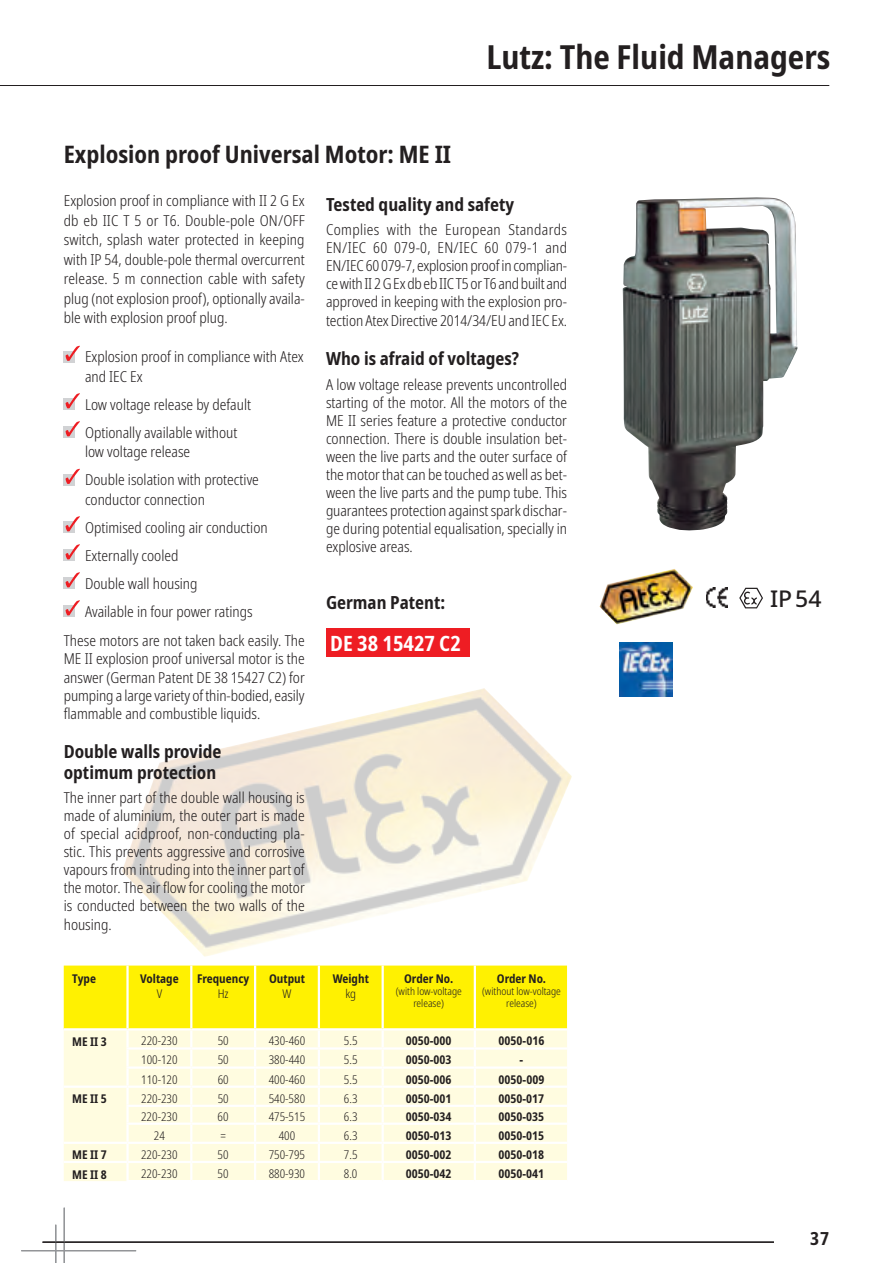
<style>
.page{position:relative;width:893px;height:1263px;background:#fff}
.page>*{position:absolute;margin:0;border:0;box-sizing:border-box;transform-origin:0 0}
.t1{font:700 condensed 33px "Noto Sans";color:#231f20}
.t2{font:700 condensed 24px "Noto Sans";color:#231f20}
.t3{font:500 22.95px "Noto Sans";color:#231f20}
.t4{font:700 condensed 21px "Noto Sans";color:#fff}
.t5{font:700 condensed 18px/21px "Noto Sans";color:#231f20}
.t6{font:300 condensed 15px/18px "Noto Sans";color:#231f20;text-align:justify}
.t7{font:700 condensed 12px "Noto Sans";color:#231f20}
.t8{font:300 condensed 12px "Noto Sans";color:#231f20}
.t9{font:300 condensed 10.5px/12px "Noto Sans";color:#231f20;text-align:center}
</style>
<div class="page">
<img style="left:122px;top:688px;width:450px;height:269px">
<img style="left:600px;top:569px;width:93px;height:55px">
<img style="left:623px;top:197px;width:174px;height:333px">
<img style="left:619px;top:643px;width:54px;height:53px">
<svg style="left:739px;top:588px;width:24px;height:20px"></svg>
<img style="left:706px;top:588px;width:21px;height:19px">
<hr style="left:0;top:85px;width:829px;height:1px;background:#231f20">
<hr style="left:55px;top:1225px;width:1px;height:38px;background:#939598">
<hr style="left:64px;top:1208px;width:1px;height:55px;background:#939598">
<hr style="left:21px;top:1250px;width:115px;height:1px;background:#939598">
<hr style="left:43px;top:1242px;width:731px;height:1px;background:#231f20">
<div style="left:326px;top:628px;width:144px;height:29px;background:#ee1d23"></div>
<svg style="left:64px;top:965px;width:503px;height:215px"></svg>
<hr style="left:64px;top:1142px;width:64px;height:2px;background:#fff">
<svg style="left:64px;top:351px;width:11px;height:11px"></svg>
<svg style="left:66px;top:346px;width:14px;height:15px"></svg>
<svg style="left:64px;top:399px;width:11px;height:11px"></svg>
<svg style="left:66px;top:393px;width:14px;height:15px"></svg>
<svg style="left:64px;top:427px;width:11px;height:11px"></svg>
<svg style="left:66px;top:421px;width:14px;height:15px"></svg>
<svg style="left:64px;top:474px;width:11px;height:11px"></svg>
<svg style="left:66px;top:469px;width:14px;height:15px"></svg>
<svg style="left:64px;top:522px;width:11px;height:11px"></svg>
<svg style="left:66px;top:516px;width:14px;height:15px"></svg>
<svg style="left:64px;top:550px;width:11px;height:11px"></svg>
<svg style="left:66px;top:544px;width:14px;height:15px"></svg>
<svg style="left:64px;top:578px;width:11px;height:11px"></svg>
<svg style="left:66px;top:572px;width:14px;height:15px"></svg>
<svg style="left:64px;top:606px;width:11px;height:11px"></svg>
<svg style="left:66px;top:600px;width:14px;height:15px"></svg>
<h2 class="t2" style="left:64px;top:137px;width:389px">Explosion proof Universal Motor: ME II</h2>
<h1 class="t1" style="left:486px;top:33px;width:345px">Lutz: The Fluid Managers</h1>
<p class="t6" style="left:64px;top:191px;width:243px;line-height:19.5px">Explosion proof in compliance with II 2 G Ex db eb IIC T 5 or T6. Double-pole ON/OFF switch, splash water protected in keeping with IP 54, double-pole thermal overcurrent release. 5 m connection cable with safety plug (not explosion proof), optionally availa&shy;ble with explosion proof plug.</p>
<p class="t6" style="left:85px;top:347px;width:220px;line-height:19.5px">Explosion proof in compliance with Atex and IEC Ex</p>
<p class="t6" style="left:85px;top:391px;width:167px;line-height:28px">Low voltage release by default<br>Optionally available without</p>
<p class="t6" style="left:85px;top:438px;width:175px;line-height:28px">low voltage release<br>Double isolation with protective</p>
<p class="t6" style="left:85px;top:486px;width:184px;line-height:28px;text-align:left">conductor connection<br>Optimised cooling air conduction<br>Externally cooled<br>Double wall housing<br>Available in four power ratings</p>
<p class="t6" style="left:64px;top:632px;width:242px">These motors are not taken back easily. The ME II explosion proof universal motor is the answer (German Patent DE 38 15427 C2) for pumping a large variety of thin-bodied, easily flammable and combustible liquids.</p>
<p class="t5" style="left:64px;top:741px;width:159px">Double walls provide optimum protection</p>
<p class="t6" style="left:64px;top:789px;width:242px">The inner part of the double wall housing is made of aluminium, the outer part is made of special acidproof, non-conducting pla&shy;stic. This prevents aggressive and corrosive vapours from intruding into the inner part of the motor. The air flow for cooling the motor is conducted between the two walls of the</p>
<p class="t6" style="left:64px;top:916px;width:49px">housing.</p>
<p class="t5" style="left:326px;top:194px;width:190px">Tested quality and safety</p>
<p class="t6" style="left:326px;top:221px;width:243px">Complies with the European Standards EN/IEC 60 079-0, EN/IEC 60 079-1 and EN/IEC 60 079-7, explosion proof in complian&shy;ce with II 2 G Ex db eb IIC T5 or T6 and built and approved in keeping with the explosion pro-</p>
<p class="t6" style="left:326px;top:312px;width:243px">tection Atex Directive 2014/34/EU and IEC Ex.</p>
<p class="t5" style="left:326px;top:349px;width:195px">Who is afraid of voltages?</p>
<p class="t6" style="left:326px;top:376px;width:243px">A low voltage release prevents uncontrolled starting of the motor. All the motors of the ME II series feature a protective conductor connection. There is double insulation bet&shy;ween the live parts and the outer surface of the motor that can be touched as well as bet&shy;ween the live parts and the pump tube. This guarantees protection against spark dischar&shy;ge during potential equalisation, specially in explosive areas.</p>
<p class="t5" style="left:326px;top:592px;width:121px">German Patent:</p>
<h3 class="t4" style="left:330px;top:628px;width:132px">DE 38 15427 C2</h3>
<p class="t7" style="left:72px;top:970px;width:25px">Type</p>
<p class="t7" style="left:140px;top:970px;width:40px">Voltage</p>
<p class="t8" style="left:157px;top:985px;width:7px">V</p>
<p class="t7" style="left:197px;top:970px;width:54px">Frequency</p>
<p class="t8" style="left:218px;top:985px;width:12px">Hz</p>
<p class="t7" style="left:269px;top:970px;width:37px">Output</p>
<p class="t8" style="left:282px;top:985px;width:10px">W</p>
<p class="t7" style="left:333px;top:970px;width:38px">Weight</p>
<p class="t8" style="left:345px;top:985px;width:12px">kg</p>
<p class="t7" style="left:404px;top:970px;width:51px">Order No.</p>
<p class="t9" style="left:396px;top:985px;width:68px">(with low-voltage release)</p>
<p class="t7" style="left:497px;top:970px;width:51px">Order No.</p>
<p class="t9" style="left:482px;top:985px;width:80px">(without low-voltage release)</p>
<p class="t7" style="left:72px;top:1033px;width:36px">ME II 3</p>
<p class="t8" style="left:141px;top:1032px;width:38px">220-230</p>
<p class="t8" style="left:218px;top:1032px;width:13px">50</p>
<p class="t8" style="left:269px;top:1032px;width:38px">430-460</p>
<p class="t8" style="left:344px;top:1032px;width:15px">5.5</p>
<p class="t7" style="left:406px;top:1032px;width:47px">0050-000</p>
<p class="t7" style="left:499px;top:1032px;width:47px">0050-016</p>
<p class="t8" style="left:141px;top:1052px;width:38px">100-120</p>
<p class="t8" style="left:218px;top:1052px;width:13px">50</p>
<p class="t8" style="left:269px;top:1052px;width:38px">380-440</p>
<p class="t8" style="left:344px;top:1052px;width:15px">5.5</p>
<p class="t7" style="left:406px;top:1051px;width:47px">0050-003</p>
<p class="t7" style="left:520px;top:1051px;width:5px">-</p>
<p class="t8" style="left:141px;top:1071px;width:38px">110-120</p>
<p class="t8" style="left:218px;top:1071px;width:13px">60</p>
<p class="t8" style="left:269px;top:1071px;width:38px">400-460</p>
<p class="t8" style="left:344px;top:1071px;width:15px">5.5</p>
<p class="t7" style="left:406px;top:1070px;width:47px">0050-006</p>
<p class="t7" style="left:499px;top:1070px;width:47px">0050-009</p>
<p class="t7" style="left:72px;top:1090px;width:36px">ME II 5</p>
<p class="t8" style="left:141px;top:1090px;width:38px">220-230</p>
<p class="t8" style="left:218px;top:1090px;width:13px">50</p>
<p class="t8" style="left:269px;top:1090px;width:38px">540-580</p>
<p class="t8" style="left:344px;top:1090px;width:15px">6.3</p>
<p class="t7" style="left:406px;top:1090px;width:47px">0050-001</p>
<p class="t7" style="left:499px;top:1090px;width:47px">0050-017</p>
<p class="t8" style="left:141px;top:1108px;width:38px">220-230</p>
<p class="t8" style="left:218px;top:1108px;width:13px">60</p>
<p class="t8" style="left:269px;top:1108px;width:38px">475-515</p>
<p class="t8" style="left:344px;top:1108px;width:15px">6.3</p>
<p class="t7" style="left:406px;top:1108px;width:47px">0050-034</p>
<p class="t7" style="left:499px;top:1108px;width:47px">0050-035</p>
<p class="t8" style="left:154px;top:1127px;width:13px">24</p>
<p class="t8" style="left:220px;top:1127px;width:7px">=</p>
<p class="t8" style="left:279px;top:1127px;width:18px">400</p>
<p class="t8" style="left:344px;top:1127px;width:15px">6.3</p>
<p class="t7" style="left:406px;top:1127px;width:47px">0050-013</p>
<p class="t7" style="left:499px;top:1127px;width:47px">0050-015</p>
<p class="t7" style="left:72px;top:1146px;width:36px">ME II 7</p>
<p class="t8" style="left:141px;top:1146px;width:38px">220-230</p>
<p class="t8" style="left:218px;top:1146px;width:13px">50</p>
<p class="t8" style="left:269px;top:1146px;width:38px">750-795</p>
<p class="t8" style="left:344px;top:1146px;width:15px">7.5</p>
<p class="t7" style="left:406px;top:1146px;width:47px">0050-002</p>
<p class="t7" style="left:499px;top:1146px;width:47px">0050-018</p>
<p class="t7" style="left:72px;top:1165px;width:36px">ME II 8</p>
<p class="t8" style="left:141px;top:1165px;width:38px">220-230</p>
<p class="t8" style="left:218px;top:1165px;width:13px">50</p>
<p class="t8" style="left:269px;top:1165px;width:38px">880-930</p>
<p class="t8" style="left:344px;top:1165px;width:15px">8.0</p>
<p class="t7" style="left:406px;top:1165px;width:47px">0050-042</p>
<p class="t7" style="left:499px;top:1165px;width:47px">0050-041</p>
<h3 class="t3" style="left:770px;top:583px;width:53px">IP54</h3>
<p class="t5" style="left:810px;top:1228px;width:20px">37</p>
</div>
